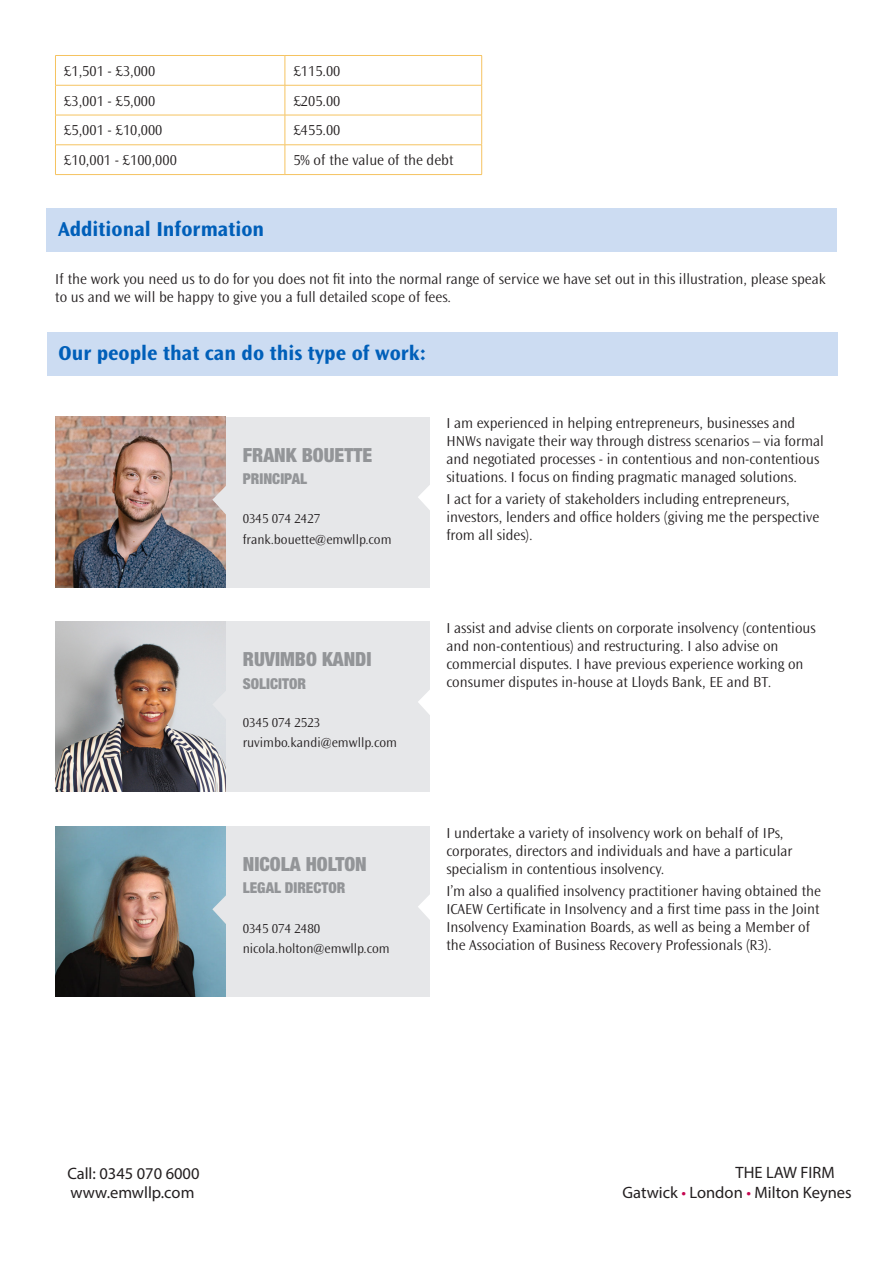
<style>
.page{position:relative;width:893px;height:1263px;background:#fff}
.page>*{position:absolute;margin:0;border:0;box-sizing:border-box;transform-origin:0 0}
.t1{font:700 21px "Ocean Sans Std";color:#005fb9}
.t2{font:900 condensed 19.5px "Helvetica Neue";color:#939598}
.t3{font:16.5px "Myriad Pro";color:#231f20}
.t4{font:300 15px/18px "Ocean Sans Std";color:#231f20}
.t5{font:900 condensed 15px "Helvetica Neue";color:#939598}
.t6{font:300 13.5px "Ocean Sans Std";color:#231f20}
.s1{color:#c50750}
</style>
<div class="page">
<div style="left:46px;top:208px;width:791px;height:44px;background:#ccdcf2"></div>
<div style="left:47px;top:332px;width:791px;height:44px;background:#ccdcf2"></div>
<svg style="left:481px;top:56px;width:1px;height:29px"></svg>
<hr style="left:481px;top:85px;width:1px;height:30px;background:#f5c361">
<hr style="left:481px;top:115px;width:1px;height:30px;background:#f5c361">
<svg style="left:481px;top:146px;width:1px;height:28px"></svg>
<hr style="left:55px;top:55px;width:230px;height:1px;background:#f5c361">
<svg style="left:55px;top:56px;width:1px;height:29px"></svg>
<hr style="left:285px;top:55px;width:197px;height:1px;background:#f5c361">
<svg style="left:285px;top:56px;width:1px;height:29px"></svg>
<hr style="left:55px;top:85px;width:230px;height:1px;background:#f5c361">
<hr style="left:55px;top:85px;width:1px;height:30px;background:#f5c361">
<hr style="left:285px;top:85px;width:197px;height:1px;background:#f5c361">
<hr style="left:285px;top:85px;width:1px;height:30px;background:#f5c361">
<hr style="left:55px;top:115px;width:230px;height:1px;background:#f5c361">
<hr style="left:55px;top:115px;width:1px;height:30px;background:#f5c361">
<hr style="left:285px;top:115px;width:197px;height:1px;background:#f5c361">
<hr style="left:285px;top:115px;width:1px;height:30px;background:#f5c361">
<hr style="left:55px;top:145px;width:230px;height:1px;background:#f5c361">
<svg style="left:55px;top:146px;width:1px;height:28px"></svg>
<hr style="left:285px;top:145px;width:197px;height:1px;background:#f5c361">
<svg style="left:285px;top:145px;width:1px;height:29px"></svg>
<hr style="left:55px;top:174px;width:230px;height:1px;background:#f5c361">
<hr style="left:285px;top:174px;width:197px;height:1px;background:#f5c361">
<div style="left:225px;top:826px;width:204px;height:171px;background:#e6e7e9"></div>
<img style="left:56px;top:826px;width:170px;height:171px">
<svg style="left:212px;top:894px;width:14px;height:30px"></svg>
<svg style="left:418px;top:892px;width:12px;height:30px"></svg>
<div style="left:225px;top:417px;width:204px;height:170px;background:#e6e7e9"></div>
<img style="left:56px;top:417px;width:170px;height:170px">
<svg style="left:212px;top:485px;width:14px;height:30px"></svg>
<svg style="left:418px;top:482px;width:12px;height:30px"></svg>
<div style="left:225px;top:622px;width:204px;height:170px;background:#e6e7e9"></div>
<img style="left:56px;top:622px;width:170px;height:170px">
<svg style="left:212px;top:690px;width:14px;height:30px"></svg>
<svg style="left:418px;top:687px;width:12px;height:30px"></svg>
<p class="t4" style="left:64px;top:62px;width:93px">£1,501 - £3,000</p>
<p class="t4" style="left:293px;top:62px;width:49px">£115.00</p>
<p class="t4" style="left:64px;top:92px;width:93px">£3,001 - £5,000</p>
<p class="t4" style="left:293px;top:92px;width:49px">£205.00</p>
<p class="t4" style="left:64px;top:122px;width:100px">£5,001 - £10,000</p>
<p class="t4" style="left:293px;top:122px;width:49px">£455.00</p>
<p class="t4" style="left:64px;top:151px;width:114px">£10,001 - £100,000</p>
<p class="t4" style="left:293px;top:151px;width:162px">5% of the value of the debt</p>
<p class="t1" style="left:58px;top:217px;width:208px">Additional Information</p>
<p class="t4" style="left:55px;top:270px;width:772px">If the work you need us to do for you does not fit into the normal range of service we have set out in this illustration, please speak to us and we will be happy to give you a full detailed scope of fees.</p>
<p class="t1" style="left:59px;top:341px;width:369px">Our people that can do this type of work:</p>
<p class="t2" style="left:243px;top:438px;width:131px">FRANK BOUETTE</p>
<p class="t5" style="left:243px;top:466px;width:66px">PRINCIPAL</p>
<p class="t6" style="left:243px;top:511px;width:79px">0345 074 2427</p>
<p class="t6" style="left:243px;top:532px;width:150px">frank.bouette@emwllp.com</p>
<p class="t2" style="left:243px;top:643px;width:130px">RUVIMBO KANDI</p>
<p class="t5" style="left:243px;top:671px;width:65px">SOLICITOR</p>
<p class="t6" style="left:243px;top:715px;width:79px">0345 074 2523</p>
<p class="t6" style="left:243px;top:735px;width:156px">ruvimbo.kandi@emwllp.com</p>
<p class="t2" style="left:243px;top:848px;width:125px">NICOLA HOLTON</p>
<p class="t5" style="left:243px;top:876px;width:104px">LEGAL DIRECTOR</p>
<p class="t6" style="left:243px;top:921px;width:79px">0345 074 2480</p>
<p class="t6" style="left:243px;top:941px;width:149px">nicola.holton@emwllp.com</p>
<p class="t4" style="left:446px;top:414px;width:379px">I am experienced in helping entrepreneurs, businesses and HNWs navigate their way through distress scenarios – via formal and negotiated processes - in contentious and non-contentious situations. I focus on finding pragmatic managed solutions.</p>
<p class="t4" style="left:446px;top:490px;width:375px">I act for a variety of stakeholders including entrepreneurs, investors, lenders and office holders (giving me the perspective from all sides).</p>
<p class="t4" style="left:446px;top:619px;width:371px">I assist and advise clients on corporate insolvency (contentious and non-contentious) and restructuring. I also advise on commercial disputes. I have previous experience working on consumer disputes in-house at Lloyds Bank, EE and BT.</p>
<p class="t4" style="left:446px;top:824px;width:348px">I undertake a variety of insolvency work on behalf of IPs, corporates, directors and individuals and have a particular specialism in contentious insolvency.</p>
<p class="t4" style="left:446px;top:882px;width:376px">I’m also a qualified insolvency practitioner having obtained the ICAEW Certificate in Insolvency and a first time pass in the Joint Insolvency Examination Boards, as well as being a Member of the Association of Business Recovery Professionals (R3).</p>
<p class="t3" style="left:67px;top:1163px;width:134px">Call: 0345 070 6000</p>
<p class="t3" style="left:71px;top:1182px;width:125px">www.emwllp.com</p>
<p class="t3" style="left:735px;top:1162px;width:101px">THE LAW FIRM</p>
<p class="t3" style="left:622px;top:1182px;width:231px">Gatwick <span class="s1">•</span> London <span class="s1">•</span> Milton Keynes</p>
</div>
